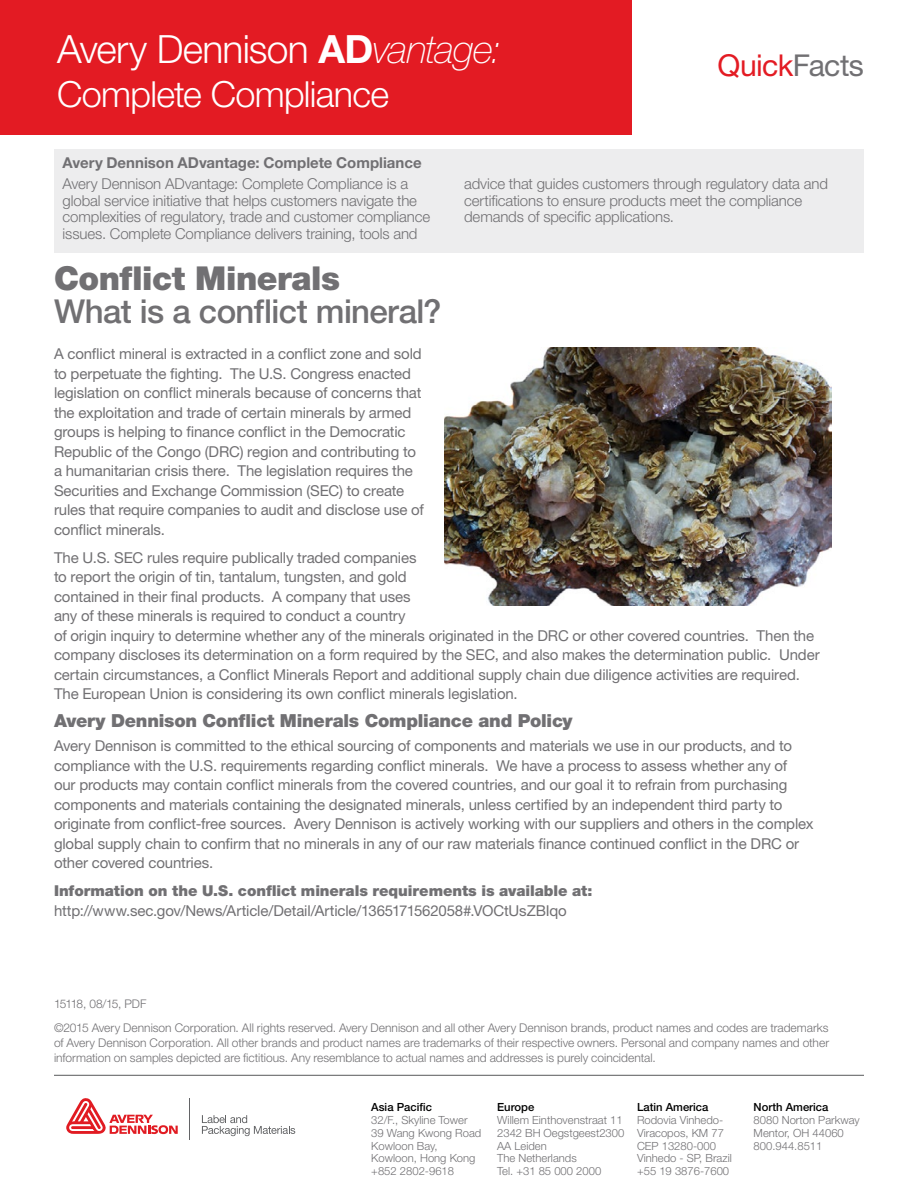
<style>
.page{position:relative;width:918px;height:1188px;background:#fff}
.page>*{position:absolute;margin:0;border:0;box-sizing:border-box;transform-origin:0 0}
.t1{font:300 39px "Helvetica Neue LT Std";letter-spacing:-.02em;color:#fff}
.t2{font:300 36px "Helvetica Neue LT Std";letter-spacing:-.02em;color:#fff}
.t3{font:500 33px "Helvetica Neue LT Std";letter-spacing:-.02em;color:#717073}
.t4{font:900 33px "Helvetica Neue LT Std";letter-spacing:-.015em;color:#717073}
.t5{font:30.15px "Helvetica Neue LT Std";letter-spacing:-.02em;color:#e31b23}
.t6{font:900 18px "Helvetica Neue LT Std";letter-spacing:-.015em;color:#717073}
.t7{font:15px/19.5px "Helvetica Neue LT Std";letter-spacing:-.01em;color:#717073}
.t8{font:300 15px/16.5px "Helvetica Neue LT Std";letter-spacing:-.01em;color:#717073}
.t9{font:900 15px "Helvetica Neue LT Std";letter-spacing:-.005em;color:#717073}
.t10{font:700 15px "Helvetica Neue LT Std";color:#717073}
.t11{font:300 12px/15px "Helvetica Neue LT Std";color:#717073;text-align:justify}
.t12{font:300 11.85px "Helvetica Neue LT Std";letter-spacing:-.065em;color:#717073}
.t13{font:300 11.25px/12.8px "Helvetica Neue LT Std";color:#717073}
.t14{font:500 11.25px "Helvetica Neue LT Std";color:#000}
.s1{font-weight:700}
.s2{font-weight:100;font-style:italic}
.s3{color:#717073}
</style>
<div class="page">
<div style="left:1px;top:1px;width:631px;height:134px;background:#e31b23"></div>
<hr style="left:54px;top:1075px;width:810px;height:1px;background:#58595b">
<div style="left:54px;top:149px;width:810px;height:104px;background:#ededee"></div>
<hr style="left:190px;top:1098px;width:1px;height:42px;background:#636466">
<svg style="left:66px;top:1098px;width:112px;height:36px"></svg>
<svg style="left:202px;top:1115px;width:93px;height:21px"></svg>
<img style="left:445px;top:347px;width:387px;height:258px">
<h1 class="t1" style="left:57px;top:26px;width:446px">Avery Dennison <span class="s1">AD</span><span class="s2">vantage:</span></h1>
<h2 class="t2" style="left:57px;top:72px;width:333px">Complete Compliance</h2>
<h3 class="t5" style="left:718px;top:47px;width:148px">Quick<span class="s3">Facts</span></h3>
<p class="t10" style="left:63px;top:154px;width:361px">Avery Dennison ADvantage: Complete Compliance</p>
<p class="t8" style="left:63px;top:175px;width:369px">Avery Dennison ADvantage: Complete Compliance is a global service initiative that helps customers navigate the complexities of regulatory, trade and customer compliance issues. Complete Compliance delivers training, tools and</p>
<p class="t8" style="left:464px;top:175px;width:365px">advice that guides customers through regulatory data and certifications to ensure products meet the compliance demands of specific applications.</p>
<h3 class="t4" style="left:54px;top:259px;width:288px">Conflict Minerals</h3>
<h3 class="t3" style="left:54px;top:292px;width:389px">What is a conflict mineral?</h3>
<p class="t7" style="left:54px;top:344px;width:372px">A conflict mineral is extracted in a conflict zone and sold to perpetuate the fighting. The U.S. Congress enacted legislation on conflict minerals because of concerns that the exploitation and trade of certain minerals by armed groups is helping to finance conflict in the Democratic Republic of the Congo (DRC) region and contributing to a humanitarian crisis there. The legislation requires the Securities and Exchange Commission (SEC) to create rules that require companies to audit and disclose use of conflict minerals.</p>
<p class="t7" style="left:54px;top:547px;width:767px">The U.S. SEC rules require publically traded companies<br>to report the origin of tin, tantalum, tungsten, and gold<br>contained in their final products. A company that uses<br>any of these minerals is required to conduct a country<br>of origin inquiry to determine whether any of the minerals originated in the DRC or other covered countries. Then the company discloses its determination on a form required by the SEC, and also makes the determination public. Under certain circumstances, a Conflict Minerals Report and additional supply chain due diligence activities are required.<br>The European Union is considering its own conflict minerals legislation.</p>
<p class="t6" style="left:54px;top:710px;width:520px">Avery Dennison Conflict Minerals Compliance and Policy</p>
<p class="t7" style="left:54px;top:736px;width:761px">Avery Dennison is committed to the ethical sourcing of components and materials we use in our products, and to compliance with the U.S. requirements regarding conflict minerals. We have a process to assess whether any of<br>our products may contain conflict minerals from the covered countries, and our goal it to refrain from purchasing components and materials containing the designated minerals, unless certified by an independent third party to originate from conflict-free sources. Avery Dennison is actively working with our suppliers and others in the complex global supply chain to confirm that no minerals in any of our raw materials finance continued conflict in the DRC or other covered countries.</p>
<p class="t9" style="left:54px;top:882px;width:540px">Information on the U.S. conflict minerals requirements is available at:</p>
<p class="t7" style="left:54px;top:900px;width:514px">http://www.sec.gov/News/Article/Detail/Article/1365171562058#.VOCtUsZBIqo</p>
<p class="t12" style="left:54px;top:996px;width:94px">15118, 08/15, PDF</p>
<p class="t11" style="left:54px;top:1020px;width:777px">©2015 Avery Dennison Corporation. All rights reserved. Avery Dennison and all other Avery Dennison brands, product names and codes are trademarks of Avery Dennison Corporation. All other brands and product names are trademarks of their respective owners. Personal and company names and other information on samples depicted are fictitious. Any resemblance to actual names and addresses is purely coincidental.</p>
<p class="t14" style="left:371px;top:1101px;width:62px">Asia Pacific</p>
<p class="t13" style="left:371px;top:1114px;width:112px">32/F., Skyline Tower<br>39 Wang Kwong Road<br>Kowloon Bay,<br>Kowloon, Hong Kong +852 2802-9618</p>
<p class="t14" style="left:497px;top:1101px;width:39px">Europe</p>
<p class="t13" style="left:497px;top:1114px;width:129px">Willem Einthovenstraat 11<br>2342 BH Oegstgeest2300<br>AA Leiden<br>The Netherlands<br>Tel. +31 85 000 2000</p>
<p class="t14" style="left:637px;top:1101px;width:73px">Latin America</p>
<p class="t13" style="left:637px;top:1114px;width:96px">Rodovia Vinhedo-<br>Viracopos, KM 77<br>CEP 13280-000<br>Vinhedo - SP, Brazil +55 19 3876-7600</p>
<p class="t14" style="left:754px;top:1101px;width:76px">North America</p>
<p class="t13" style="left:754px;top:1114px;width:108px">8080 Norton Parkway<br>Mentor, OH 44060<br>800.944.8511</p>
</div>
